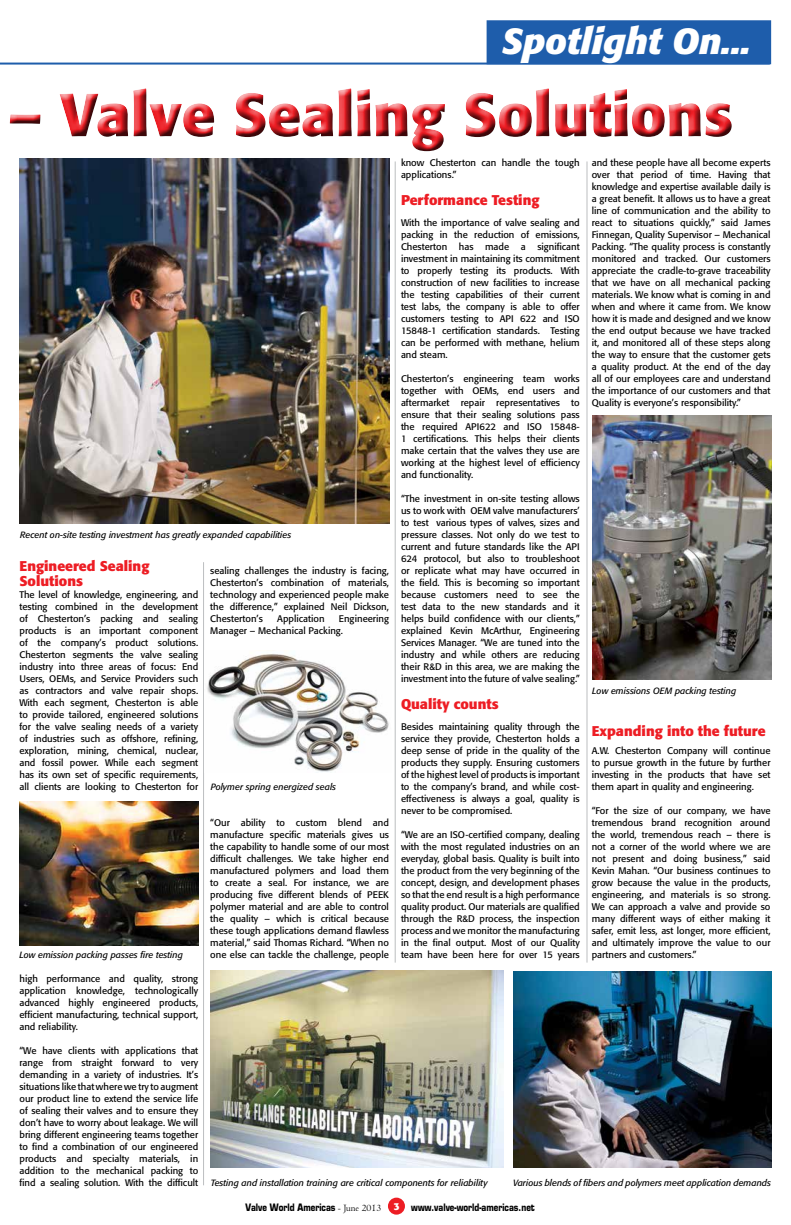
<style>
.page{position:relative;width:791px;height:1225px;background:#fff}
.page>*{position:absolute;margin:0;border:0;box-sizing:border-box;transform-origin:0 0}
.t1{font:700 60px "Formata";letter-spacing:-.005em;color:#ed1d24}
.t2{font:italic 700 36px "Formata";color:#fff}
.t3{font:700 14px/15px "Formata";color:#ed1d24}
.t4{font:700 10px "Eurostile";color:#000;scale:.8 1}
.t5{font:9.5px/12px "Formata";color:#000;text-align:justify}
.t6{font:italic 9px "Formata";color:#000}
.s1{font-family:"Centaur";font-weight:400}
.s2{font-family:"Formata";color:#fff}
</style>
<div class="page">
<hr style="left:0;top:63px;width:770px;height:2px;background:#1e5dab">
<div style="left:487px;top:20px;width:284px;height:44px;background:#1e5dab"></div>
<hr style="left:587px;top:161px;width:1px;height:801px;background:#bcbec0">
<hr style="left:395px;top:161px;width:1px;height:801px;background:#bcbec0">
<hr style="left:203px;top:562px;width:1px;height:623px;background:#bcbec0">
<div style="left:388px;top:1197px;width:17px;height:17px;background:#ed1d24;border-radius:50%"></div>
<div style="left:0;top:84px;width:739px;height:68px;background:#000;opacity:.75"></div>
<img style="left:513px;top:971px;width:258px;height:196px">
<img style="left:20px;top:801px;width:178px;height:144px">
<img style="left:207px;top:654px;width:182px;height:118px">
<img style="left:19px;top:159px;width:371px;height:364px">
<img style="left:211px;top:970px;width:292px;height:197px">
<img style="left:592px;top:415px;width:179px;height:264px">
<h2 class="t2" style="left:502px;top:19px;width:251px">Spotlight On...</h2>
<h1 class="t1" style="left:8px;top:77px;width:727px">– Valve Sealing Solutions</h1>
<p class="t6" style="left:20px;top:529px;width:273px">Recent on-site testing investment has greatly expanded capabilities</p>
<h3 class="t3" style="left:19px;top:558px;width:132px">Engineered Sealing<br>Solutions</h3>
<p class="t5" style="left:19px;top:589px;width:180px">The level of knowledge, engineering, and testing combined in the development of Chesterton’s packing and sealing products is an important component of the company’s product solutions.<br>Chesterton segments the valve sealing industry into three areas of focus: End Users, OEMs, and Service Providers such as contractors and valve repair shops.<br>With each segment, Chesterton is able to provide tailored, engineered solutions for the valve sealing needs of a variety of industries such as offshore, refining, exploration, mining, chemical, nuclear, and fossil power. While each segment has its own set of specific requirements, all clients are looking to Chesterton for</p>
<p class="t6" style="left:19px;top:949px;width:165px">Low emission packing passes fire testing</p>
<p class="t5" style="left:210px;top:565px;width:180px">sealing challenges the industry is facing, Chesterton’s combination of materials, technology and experienced people make the difference,” explained Neil Dickson, Chesterton’s</p>
<p class="t5" style="left:277px;top:613px;width:49px">Application</p>
<p class="t5" style="left:210px;top:613px;width:180px;text-indent:129px">Engineering<br>Manager – Mechanical Packing.</p>
<p class="t6" style="left:211px;top:781px;width:127px">Polymer spring energized seals</p>
<p class="t5" style="left:210px;top:817px;width:180px">“Our ability to custom blend and manufacture specific materials gives us the capability to handle some of our most difficult challenges. We take higher end manufactured polymers and load them to create a seal. For instance, we are producing five different blends of PEEK polymer material and are able to control the quality – which is critical because these tough applications demand flawless material,” said Thomas Richard. “When no one else can tackle the challenge, people</p>
<p class="t5" style="left:401px;top:157px;width:180px">know Chesterton can handle the tough applications.”</p>
<h3 class="t3" style="left:401px;top:192px;width:140px">Performance Testing</h3>
<p class="t5" style="left:401px;top:217px;width:180px">With the importance of valve sealing and packing in the reduction of emissions, Chesterton has made a significant investment in maintaining its commitment to properly testing its products. With construction of new facilities to increase the testing capabilities of their current test labs, the company is able to offer customers testing to API 622 and ISO 15848-1 certification standards. Testing can be performed with methane, helium and steam.</p>
<p class="t5" style="left:401px;top:373px;width:180px">Chesterton’s engineering team works together with OEMs, end users and aftermarket repair representatives to ensure that their sealing solutions pass the required API622 and ISO 15848- 1 certifications. This helps their clients make certain that the valves they use are working at the highest level of efficiency and functionality.</p>
<p class="t5" style="left:401px;top:493px;width:180px">“The investment in on-site testing allows us to work with OEM valve manufacturers’ to test various types of valves, sizes and pressure classes. Not only do we test to current and future standards like the API 624 protocol, but also to troubleshoot or replicate what may have occurred in the field. This is becoming so important because customers need to see the test data to the new standards and it helps build confidence with our clients,” explained Kevin McArthur, Engineering Services Manager. “We are tuned into the industry and while others are reducing their R&amp;D in this area, we are making the investment into the future of valve sealing.”</p>
<h3 class="t3" style="left:401px;top:696px;width:99px">Quality counts</h3>
<p class="t5" style="left:401px;top:721px;width:180px">Besides maintaining quality through the service they provide, Chesterton holds a deep sense of pride in the quality of the products they supply. Ensuring customers of the highest level of products is important to the company’s brand, and while cost&shy;effectiveness is always a goal, quality is never to be compromised.</p>
<p class="t5" style="left:401px;top:829px;width:180px">“We are an ISO-certified company, dealing with the most regulated industries on an everyday, global basis. Quality is built into the product from the very beginning of the concept, design, and development phases so that the end result is a high performance quality product. Our materials are qualified through the R&amp;D process, the inspection process and we monitor the manufacturing in the final output. Most of our Quality team have been here for over 15 years</p>
<p class="t5" style="left:592px;top:157px;width:180px">and these people have all become experts over that period of time. Having that knowledge and expertise available daily is a great benefit. It allows us to have a great line of communication and the ability to react to situations quickly,” said James Finnegan, Quality Supervisor – Mechanical Packing. “The quality process is constantly monitored and tracked. Our customers appreciate the cradle-to-grave traceability that we have on all mechanical packing materials. We know what is coming in and when and where it came from. We know how it is made and designed and we know the end output because we have tracked it, and monitored all of these steps along the way to ensure that the customer gets a quality product. At the end of the day all of our employees care and understand the importance of our customers and that Quality is everyone’s responsibility.”</p>
<p class="t6" style="left:592px;top:685px;width:145px">Low emissions OEM packing testing</p>
<h3 class="t3" style="left:592px;top:723px;width:175px">Expanding into the future</h3>
<p class="t5" style="left:592px;top:745px;width:180px">A.W. Chesterton Company will continue to pursue growth in the future by further investing in the products that have set them apart in quality and engineering.</p>
<p class="t5" style="left:592px;top:805px;width:180px">“For the size of our company, we have tremendous brand recognition around the world, tremendous reach – there is not a corner of the world where we are not present and doing business,” said Kevin Mahan. “Our business continues to grow because the value in the products, engineering, and materials is so strong.<br>We can approach a valve and provide so many different ways of either making it safer, emit less, ast longer, more efficient, and ultimately improve the value to our partners and customers.”</p>
<p class="t5" style="left:19px;top:973px;width:180px">high performance and quality, strong application knowledge, technologically advanced highly engineered products, efficient manufacturing, technical support, and reliability.</p>
<p class="t5" style="left:19px;top:1045px;width:180px">“We have clients with applications that range from straight forward to very demanding in a variety of industries. It’s situations like that where we try to augment our product line to extend the service life of sealing their valves and to ensure they don’t have to worry about leakage. We will bring different engineering teams together to find a combination of our engineered products and specialty materials, in addition to the mechanical packing to find a sealing solution. With the difficult</p>
<p class="t6" style="left:211px;top:1177px;width:278px">Testing and installation training are critical components for reliability</p>
<p class="t6" style="left:513px;top:1177px;width:260px">Various blends of fibers and polymers meet application demands</p>
<p class="t4" style="left:245px;top:1201px;width:363px">Valve World Americas <span class="s1">- June 2013</span> <span class="s2">3</span> www.valve-world-americas.net</p>
</div>
